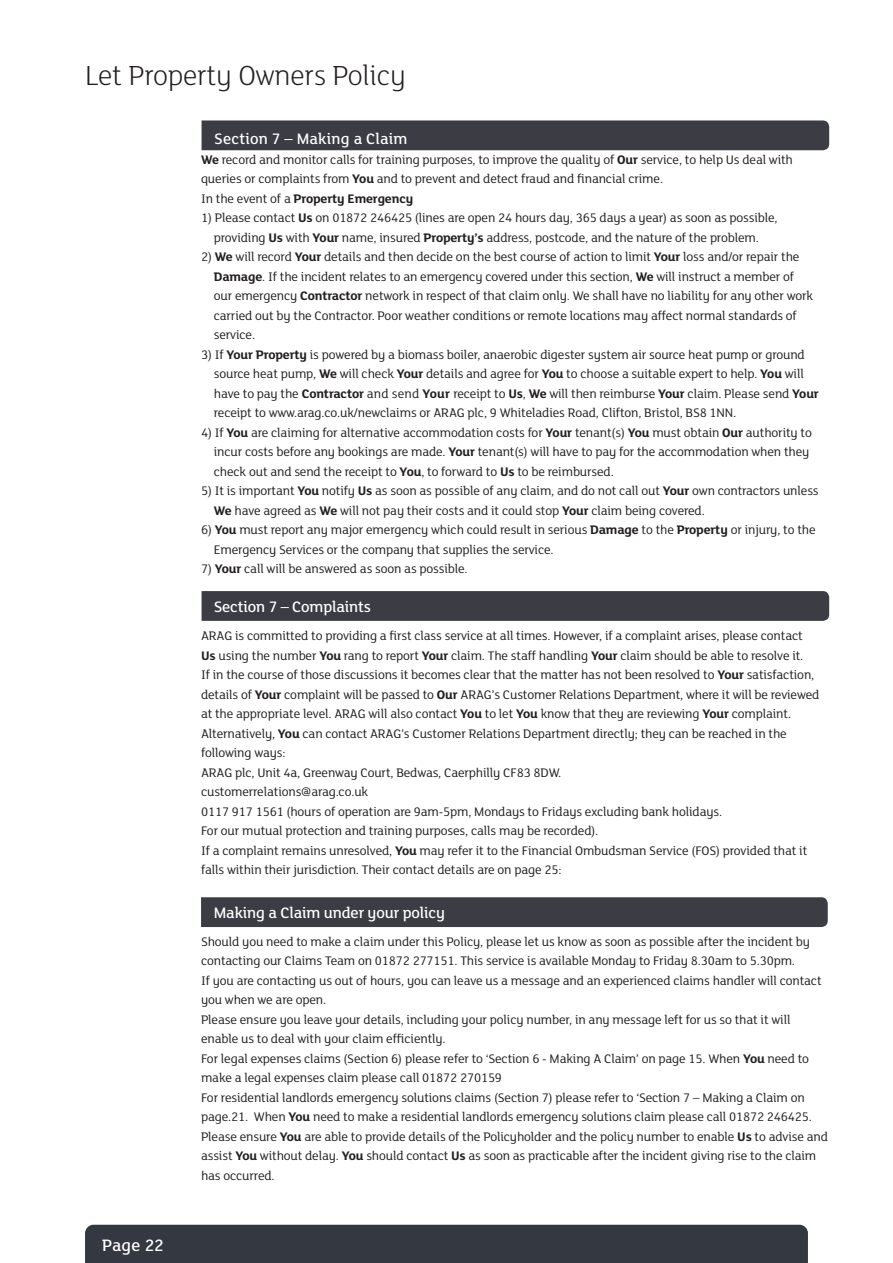
<style>
.page{position:relative;width:893px;height:1263px;background:#fff}
.page>*{position:absolute;margin:0;border:0;box-sizing:border-box;transform-origin:0 0}
.t1{font:300 30px "FS Lola";letter-spacing:-.01em;color:#231f20}
.t2{font:500 18px "FS Lola";letter-spacing:.01em;color:#fff}
.t3{font:500 16.5px "FS Lola";letter-spacing:-.01em;color:#fff}
.t4{font:500 16.5px "FS Lola";letter-spacing:.01em;color:#fff}
.t5{font:16.5px "FS Lola";letter-spacing:.01em;color:#fff}
.t6{font:13.5px/19.5px "FS Lola";letter-spacing:-.01em;color:#231f20}
.s1{font-weight:700}
</style>
<div class="page">
<div style="left:85px;top:1225px;width:723px;height:38px;background:#343840"></div>
<div style="left:201px;top:897px;width:627px;height:30px;background:#3b3c44"></div>
<div style="left:202px;top:591px;width:627px;height:30px;background:#3b3c44"></div>
<div style="left:202px;top:120px;width:627px;height:30px;background:#3b3c44"></div>
<h1 class="t1" style="left:85px;top:55px;width:322px">Let Property Owners Policy</h1>
<h2 class="t2" style="left:102px;top:1233px;width:63px">Page 22</h2>
<p class="t5" style="left:214px;top:124px;width:131px">Section 7 – Claims</p>
<p class="t6" style="left:201px;top:149px;width:593px"><span class="s1">We</span> record and monitor calls for training purposes, to improve the quality of <span class="s1">Our</span> service, to help Us deal with queries or complaints from <span class="s1">You</span> and to prevent and detect fraud and financial crime.<br>In the event of a <span class="s1">Property Emergency</span></p>
<p class="t6" style="left:201px;top:207px;width:578px;text-align:center">1) Please contact <span class="s1">Us</span> on 01872 246425 (lines are open 24 hours day, 365 days a year) as soon as possible, providing <span class="s1">Us</span> with <span class="s1">Your</span> name, insured <span class="s1">Property’s</span> address, postcode, and the nature of the problem.</p>
<p class="t6" style="left:214px;top:246px;width:601px;text-indent:-13px">2) <span class="s1">We</span> will record <span class="s1">Your</span> details and then decide on the best course of action to limit <span class="s1">Your</span> loss and/or repair the <span class="s1">Damage</span>. If the incident relates to an emergency covered under this section, <span class="s1">We</span> will instruct a member of our emergency <span class="s1">Contractor</span> network in respect of that claim only. We shall have no liability for any other work carried out by the Contractor. Poor weather conditions or remote locations may affect normal standards of service.</p>
<p class="t6" style="left:214px;top:344px;width:607px;text-indent:-13px">3) If <span class="s1">Your Property</span> is powered by a biomass boiler, anaerobic digester system air source heat pump or ground source heat pump, <span class="s1">We</span> will check <span class="s1">Your</span> details and agree for <span class="s1">You</span> to choose a suitable expert to help. <span class="s1">You</span> will have to pay the <span class="s1">Contractor</span> and send <span class="s1">Your</span> receipt to <span class="s1">Us</span>, <span class="s1">We</span> will then reimburse <span class="s1">Your</span> claim. Please send <span class="s1">Your </span>receipt to www.arag.co.uk/newclaims or ARAG plc, 9 Whiteladies Road, Clifton, Bristol, BS8 1NN.</p>
<p class="t6" style="left:214px;top:422px;width:600px;text-indent:-13px">4) If <span class="s1">You</span> are claiming for alternative accommodation costs for <span class="s1">Your</span> tenant(s) <span class="s1">You</span> must obtain <span class="s1">Our</span> authority to incur costs before any bookings are made. <span class="s1">Your</span> tenant(s) will have to pay for the accommodation when they check out and send the receipt to <span class="s1">You</span>, to forward to <span class="s1">Us</span> to be reimbursed.</p>
<p class="t6" style="left:214px;top:480px;width:606px;text-indent:-13px">5) It is important <span class="s1">You</span> notify <span class="s1">Us</span> as soon as possible of any claim, and do not call out <span class="s1">Your</span> own contractors unless<br><span class="s1">We</span> have agreed as <span class="s1">We</span> will not pay their costs and it could stop <span class="s1">Your</span> claim being covered.</p>
<p class="t6" style="left:214px;top:519px;width:603px;text-indent:-13px">6) <span class="s1">You</span> must report any major emergency which could result in serious <span class="s1">Damage</span> to the <span class="s1">Property</span> or injury, to the<br>Emergency Services or the company that supplies the service.</p>
<p class="t6" style="left:201px;top:558px;width:268px">7) <span class="s1">Your</span> call will be answered as soon as possible.</p>
<p class="t3" style="left:214px;top:596px;width:159px">Section 7 – Complaints</p>
<p class="t6" style="left:201px;top:625px;width:620px">ARAG is committed to providing a first class service at all times. However, if a complaint arises, please contact <span class="s1">Us</span> using the number <span class="s1">You</span> rang to report <span class="s1">Your</span> claim. The staff handling <span class="s1">Your</span> claim should be able to resolve it.<br>If in the course of those discussions it becomes clear that the matter has not been resolved to <span class="s1">Your</span> satisfaction, details of <span class="s1">Your</span> complaint will be passed to <span class="s1">Our</span> ARAG’s Customer Relations Department, where it will be reviewed at the appropriate level. ARAG will also contact <span class="s1">You</span> to let <span class="s1">You</span> know that they are reviewing <span class="s1">Your</span> complaint.<br>Alternatively, <span class="s1">You</span> can contact ARAG’s Customer Relations Department directly; they can be reached in the following ways:<br>ARAG plc, Unit 4a, Greenway Court, Bedwas, Caerphilly CF83 8DW.<br>customerrelations@arag.co.uk<br>0117 917 1561 (hours of operation are 9am-5pm, Mondays to Fridays excluding bank holidays.<br>For our mutual protection and training purposes, calls may be recorded).<br>If a complaint remains unresolved, <span class="s1">You</span> may refer it to the Financial Ombudsman Service (FOS) provided that it falls within their jurisdiction. Their contact details are on page 25:</p>
<p class="t3" style="left:214px;top:901px;width:233px">Making a Claim under your policy</p>
<p class="t6" style="left:201px;top:931px;width:628px">Should you need to make a claim under this Policy, please let us know as soon as possible after the incident by contacting our Claims Team on 01872 277151. This service is available Monday to Friday 8.30am to 5.30pm.<br>If you are contacting us out of hours, you can leave us a message and an experienced claims handler will contact you when we are open.<br>Please ensure you leave your details, including your policy number, in any message left for us so that it will enable us to deal with your claim efficiently.<br>For legal expenses claims (Section 6) please refer to ‘Section 6 - Making A Claim’ on page 15. When <span class="s1">You</span> need to make a legal expenses claim please call 01872 270159<br>For residential landlords emergency solutions claims (Section 7) please refer to ‘Section 7 – Making a Claim on page.21. When <span class="s1">You</span> need to make a residential landlords emergency solutions claim please call 01872 246425.<br>Please ensure <span class="s1">You</span> are able to provide details of the Policyholder and the policy number to enable <span class="s1">Us</span> to advise and assist <span class="s1">You</span> without delay. <span class="s1">You</span> should contact <span class="s1">Us</span> as soon as practicable after the incident giving rise to the claim has occurred.</p>
<p class="t4" style="left:214px;top:128px;width:195px">Section 7 – Making a Claim</p>
</div>
